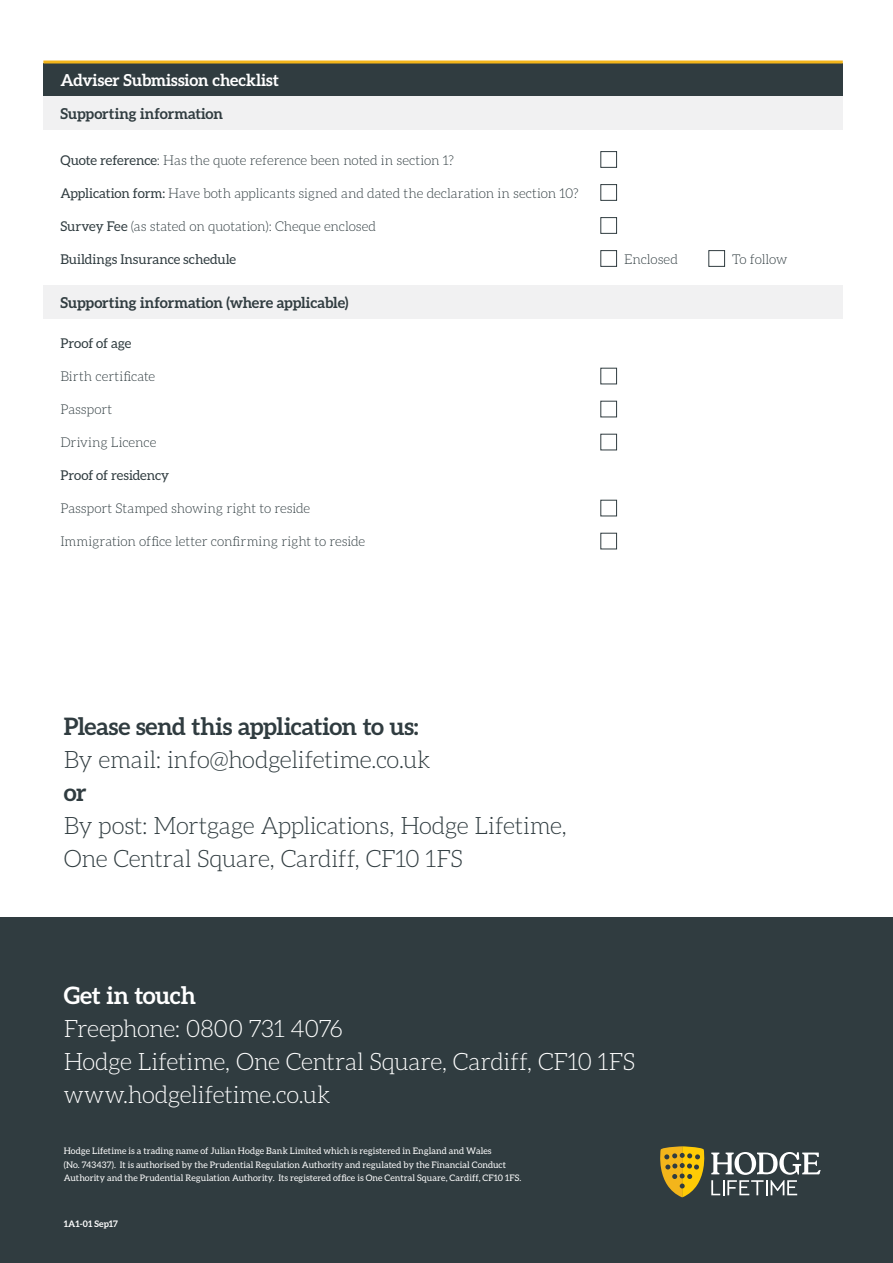
<style>
.page{position:relative;width:893px;height:1263px;background:#fff}
.page>*{position:absolute;margin:0;border:0;box-sizing:border-box;transform-origin:0 0}
.t1{font:300 24px/33px "Aleo";letter-spacing:-.015em;color:#303c40}
.t2{font:300 24px/33px "Aleo";letter-spacing:-.015em;color:#fff}
.t3{font:700 24px "Aleo";letter-spacing:-.01em;color:#303c40}
.t4{font:700 24px "Aleo";letter-spacing:-.015em;color:#fff}
.t5{font:700 16.5px "Aleo";color:#fff}
.t6{font:700 15px "Aleo";letter-spacing:-.01em;color:#303c40}
.t7{font:300 13.5px "Aleo";color:#303c40}
.t8{font:13.5px "Aleo";color:#303c40}
.t9{font:9px/13.5px "Aleo";letter-spacing:.015em;color:#fff}
.t10{font:700 9px "Aleo";letter-spacing:.005em;color:#fff}
.s1{font-weight:400}
</style>
<div class="page">
<div style="left:0;top:917px;width:893px;height:346px;background:#303c40"></div>
<div style="left:43px;top:63px;width:800px;height:33px;background:#303c40"></div>
<hr style="left:43px;top:61px;width:800px;height:3px;background:#f3b51b">
<div style="left:600px;top:151px;width:17px;height:17px;border:1px solid #303c40"></div>
<div style="left:600px;top:184px;width:17px;height:17px;border:1px solid #303c40"></div>
<div style="left:600px;top:217px;width:17px;height:17px;border:1px solid #303c40"></div>
<div style="left:600px;top:250px;width:17px;height:17px;border:1px solid #303c40"></div>
<div style="left:708px;top:250px;width:17px;height:17px;border:1px solid #303c40"></div>
<div style="left:600px;top:368px;width:17px;height:16px;border:1px solid #303c40"></div>
<div style="left:600px;top:401px;width:17px;height:16px;border:1px solid #303c40"></div>
<div style="left:600px;top:434px;width:17px;height:16px;border:1px solid #303c40"></div>
<div style="left:600px;top:500px;width:17px;height:16px;border:1px solid #303c40"></div>
<div style="left:600px;top:533px;width:17px;height:16px;border:1px solid #303c40"></div>
<div style="left:43px;top:96px;width:800px;height:33px;background:#f1f1f2"></div>
<div style="left:43px;top:285px;width:800px;height:33px;background:#f1f1f2"></div>
<svg style="left:660px;top:1146px;width:45px;height:51px"></svg>
<svg style="left:711px;top:1152px;width:110px;height:43px"></svg>
<p class="t5" style="left:60px;top:71px;width:220px">Adviser Submission checklist</p>
<p class="t6" style="left:60px;top:105px;width:164px">Supporting information</p>
<p class="t7" style="left:60px;top:153px;width:395px"><span class="s1">Quote reference</span>: Has the quote reference been noted in section 1?</p>
<p class="t7" style="left:60px;top:186px;width:520px"><span class="s1">Application form:</span> Have both applicants signed and dated the declaration in section 10?</p>
<p class="t7" style="left:60px;top:219px;width:317px"><span class="s1">Survey Fee</span> (as stated on quotation): Cheque enclosed</p>
<p class="t8" style="left:60px;top:251px;width:177px">Buildings Insurance schedule</p>
<p class="t7" style="left:624px;top:252px;width:55px">Enclosed</p>
<p class="t7" style="left:732px;top:252px;width:57px">To follow</p>
<p class="t6" style="left:60px;top:294px;width:290px">Supporting information (where applicable)</p>
<p class="t8" style="left:60px;top:336px;width:73px">Proof of age</p>
<p class="t7" style="left:60px;top:369px;width:96px">Birth certificate</p>
<p class="t7" style="left:60px;top:402px;width:54px">Passport</p>
<p class="t7" style="left:60px;top:435px;width:98px">Driving Licence</p>
<p class="t8" style="left:60px;top:468px;width:110px">Proof of residency</p>
<p class="t7" style="left:60px;top:501px;width:251px">Passport Stamped showing right to reside</p>
<p class="t7" style="left:60px;top:534px;width:306px">Immigration office letter confirming right to reside</p>
<h1 class="t3" style="left:64px;top:712px;width:356px">Please send this application to us:</h1>
<h1 class="t1" style="left:64px;top:742px;width:368px">By email: info@hodgelifetime.co.uk</h1>
<h1 class="t3" style="left:64px;top:778px;width:24px">or</h1>
<h1 class="t1" style="left:64px;top:808px;width:505px">By post: Mortgage Applications, Hodge Lifetime,<br>One Central Square, Cardiff, CF10 1FS</h1>
<h1 class="t4" style="left:64px;top:982px;width:134px">Get in touch</h1>
<h1 class="t2" style="left:64px;top:1012px;width:573px">Freephone: 0800 731 4076<br>Hodge Lifetime, One Central Square, Cardiff, CF10 1FS www.hodgelifetime.co.uk</h1>
<p class="t9" style="left:64px;top:1144px;width:459px">Hodge Lifetime is a trading name of Julian Hodge Bank Limited which is registered in England and Wales<br>(No. 743437). It is authorised by the Prudential Regulation Authority and regulated by the Financial Conduct<br>Authority and the Prudential Regulation Authority. Its registered office is One Central Square, Cardiff, CF10 1FS.</p>
<p class="t10" style="left:64px;top:1219px;width:56px">1A1-01 Sep17</p>
</div>
